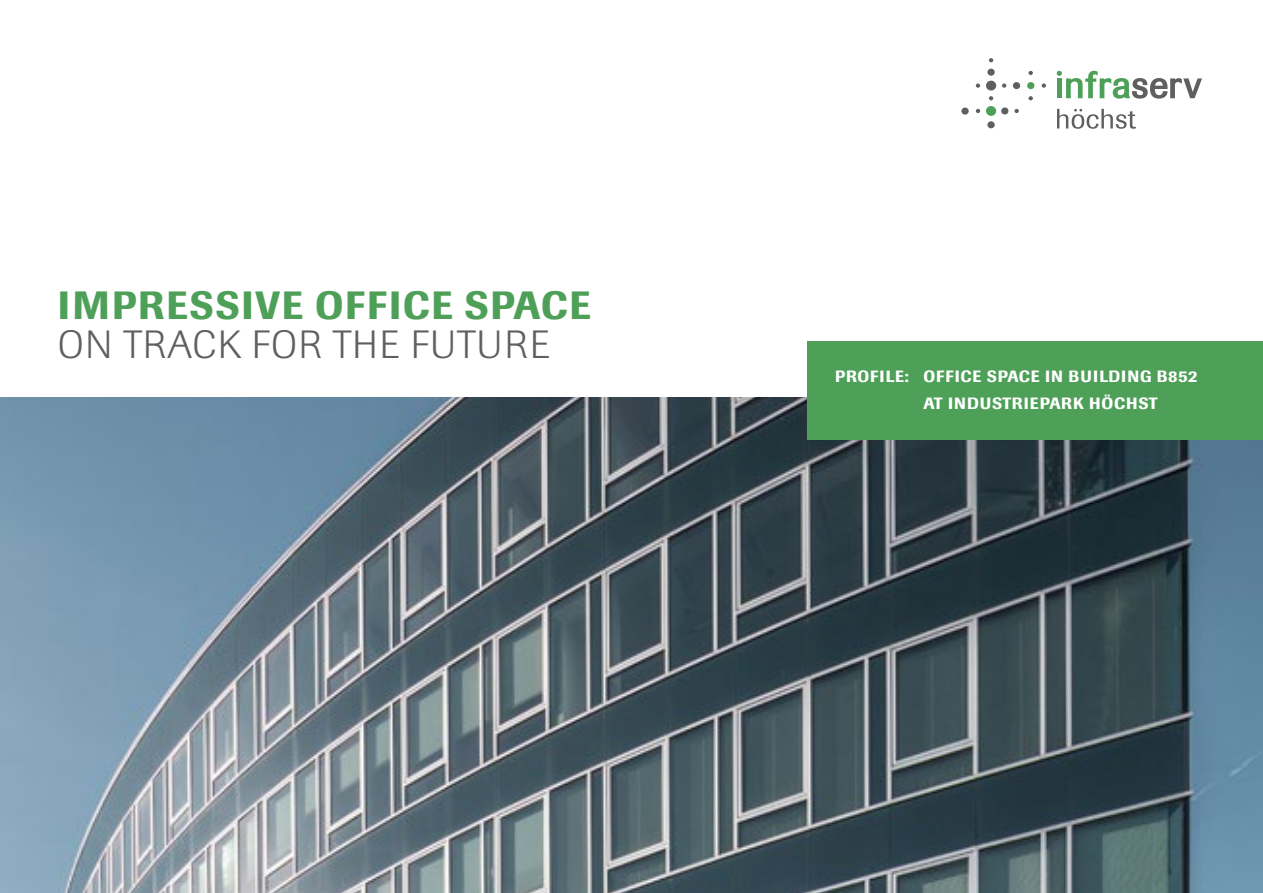
<style>
.page{position:relative;width:1263px;height:893px;background:#fff}
.page>*{position:absolute;margin:0;border:0;box-sizing:border-box;transform-origin:0 0}
.t1{font:500 39px "Imago";letter-spacing:.04em;color:#4ea058}
.t2{font:300 39px "Imago";letter-spacing:.04em;color:#5f5f5e}
.t3{font:500 16.2px/27px "Imago";letter-spacing:.05em;color:#fff}
</style>
<div class="page">
<img style="left:0;top:397px;width:1263px;height:496px">
<div style="left:808px;top:341px;width:455px;height:99px;background:#4ea058"></div>
<svg style="left:1057px;top:71px;width:145px;height:28px"></svg>
<svg style="left:1057px;top:109px;width:79px;height:20px"></svg>
<div style="left:986px;top:81px;width:10px;height:10px;background:#5f5f5e;border-radius:50%"></div>
<svg style="left:1042px;top:83px;width:4px;height:5px"></svg>
<svg style="left:1002px;top:83px;width:4px;height:5px"></svg>
<div style="left:1013px;top:82px;width:7px;height:7px;background:#5f5f5e;border-radius:50%"></div>
<svg style="left:976px;top:83px;width:4px;height:5px"></svg>
<svg style="left:1014px;top:109px;width:5px;height:4px"></svg>
<svg style="left:976px;top:109px;width:4px;height:4px"></svg>
<div style="left:1001px;top:107px;width:7px;height:7px;background:#5f5f5e;border-radius:50%"></div>
<svg style="left:1028px;top:96px;width:5px;height:4px"></svg>
<svg style="left:1028px;top:71px;width:5px;height:4px"></svg>
<div style="left:961px;top:108px;width:8px;height:7px;background:#5f5f5e;border-radius:50%"></div>
<div style="left:987px;top:69px;width:8px;height:7px;background:#5f5f5e;border-radius:50%"></div>
<svg style="left:989px;top:96px;width:4px;height:4px"></svg>
<div style="left:987px;top:121px;width:8px;height:7px;background:#5f5f5e;border-radius:50%"></div>
<svg style="left:989px;top:58px;width:4px;height:4px"></svg>
<div style="left:986px;top:106px;width:10px;height:10px;background:#4ea058;border-radius:50%"></div>
<div style="left:1027px;top:82px;width:7px;height:7px;background:#4ea058;border-radius:50%"></div>
<h1 class="t1" style="left:58px;top:282px;width:534px">IMPRESSIVE OFFICE SPACE</h1>
<h1 class="t2" style="left:58px;top:323px;width:493px">ON TRACK FOR THE FUTURE</h1>
<p class="t3" style="left:923px;top:363px;width:275px;text-indent:-89px">PROFILE: OFFICE SPACE IN BUILDING B852<br>AT INDUSTRIEPARK HÖCHST</p>
</div>
